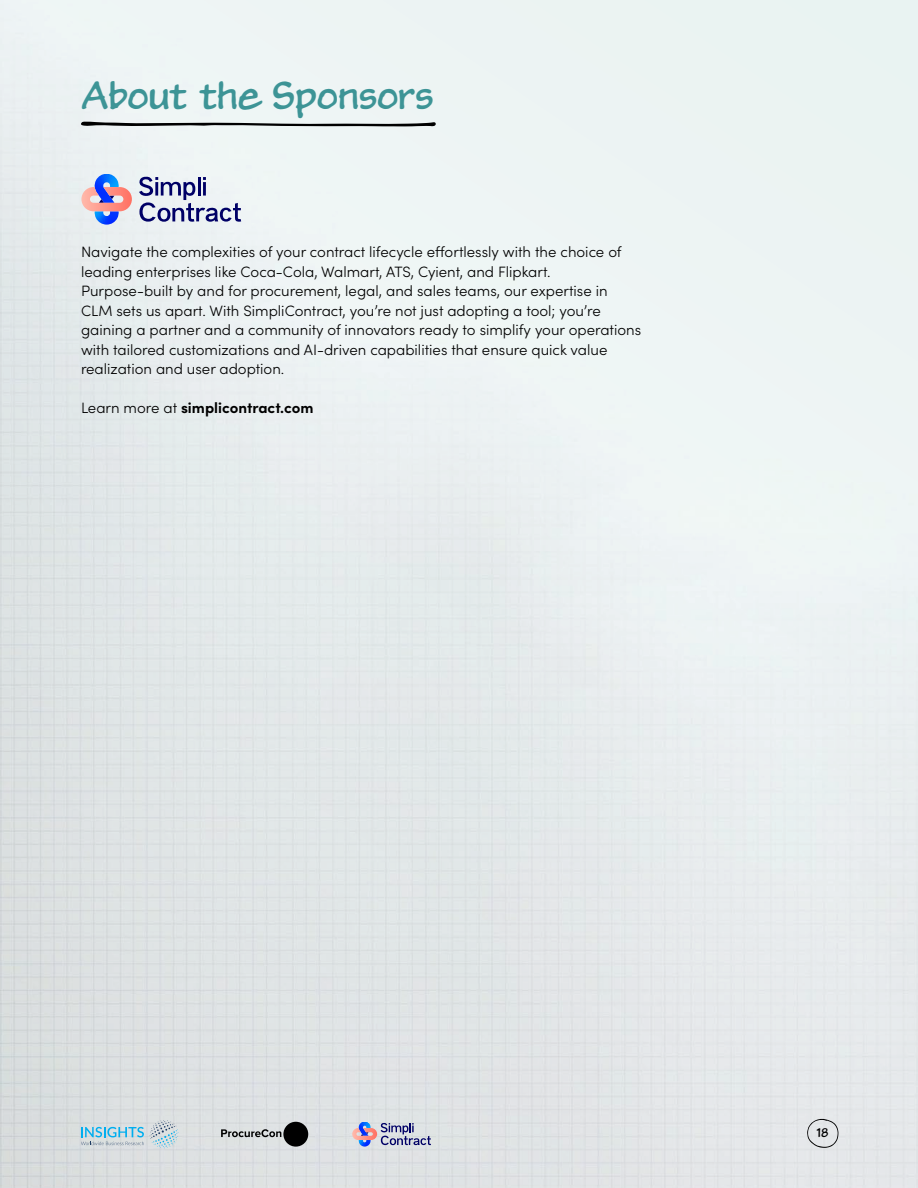
<style>
.page{position:relative;width:918px;height:1188px;background:#fff}
.page>*{position:absolute;margin:0;border:0;box-sizing:border-box;transform-origin:0 0}
.t1{font:37.5px "P22 Kaz Pro";color:#3d9496}
.t2{font:300 15px/19.5px "Sofia Pro";color:#000}
.t3{font:700 15px "Sofia Pro";color:#000}
.t4{font:12px "P22 Kaz Pro";color:#000}
.s1{font-weight:300}
</style>
<div class="page">
<img style="left:0;top:0;width:918px;height:1188px">
<svg style="left:807px;top:1119px;width:31px;height:29px"></svg>
<svg style="left:221px;top:1129px;width:60px;height:8px"></svg>
<div style="left:283px;top:1122px;width:25px;height:25px;background:#000;border-radius:50%"></div>
<svg style="left:150px;top:1120px;width:29px;height:29px"></svg>
<svg style="left:81px;top:1127px;width:63px;height:18px"></svg>
<svg style="left:352px;top:1121px;width:79px;height:26px;background:#b0afca"></svg>
<svg style="left:138px;top:176px;width:103px;height:47px"></svg>
<svg style="left:81px;top:174px;width:51px;height:51px;background:#b8add2"></svg>
<svg style="left:80px;top:122px;width:356px;height:4px"></svg>
<h1 class="t1" style="left:81px;top:69px;width:354px">About the Sponsors</h1>
<p class="t2" style="left:81px;top:241px;width:562px">Navigate the complexities of your contract lifecycle effortlessly with the choice of leading enterprises like Coca-Cola, Walmart, ATS, Cyient, and Flipkart.<br>Purpose-built by and for procurement, legal, and sales teams, our expertise in CLM sets us apart. With SimpliContract, you’re not just adopting a tool; you’re gaining a partner and a community of innovators ready to simplify your operations with tailored customizations and AI-driven capabilities that ensure quick value realization and user adoption.</p>
<p class="t3" style="left:81px;top:396px;width:234px"><span class="s1">Learn more at</span> simplicontract.com</p>
<p class="t4" style="left:817px;top:1124px;width:13px">18</p>
</div>
